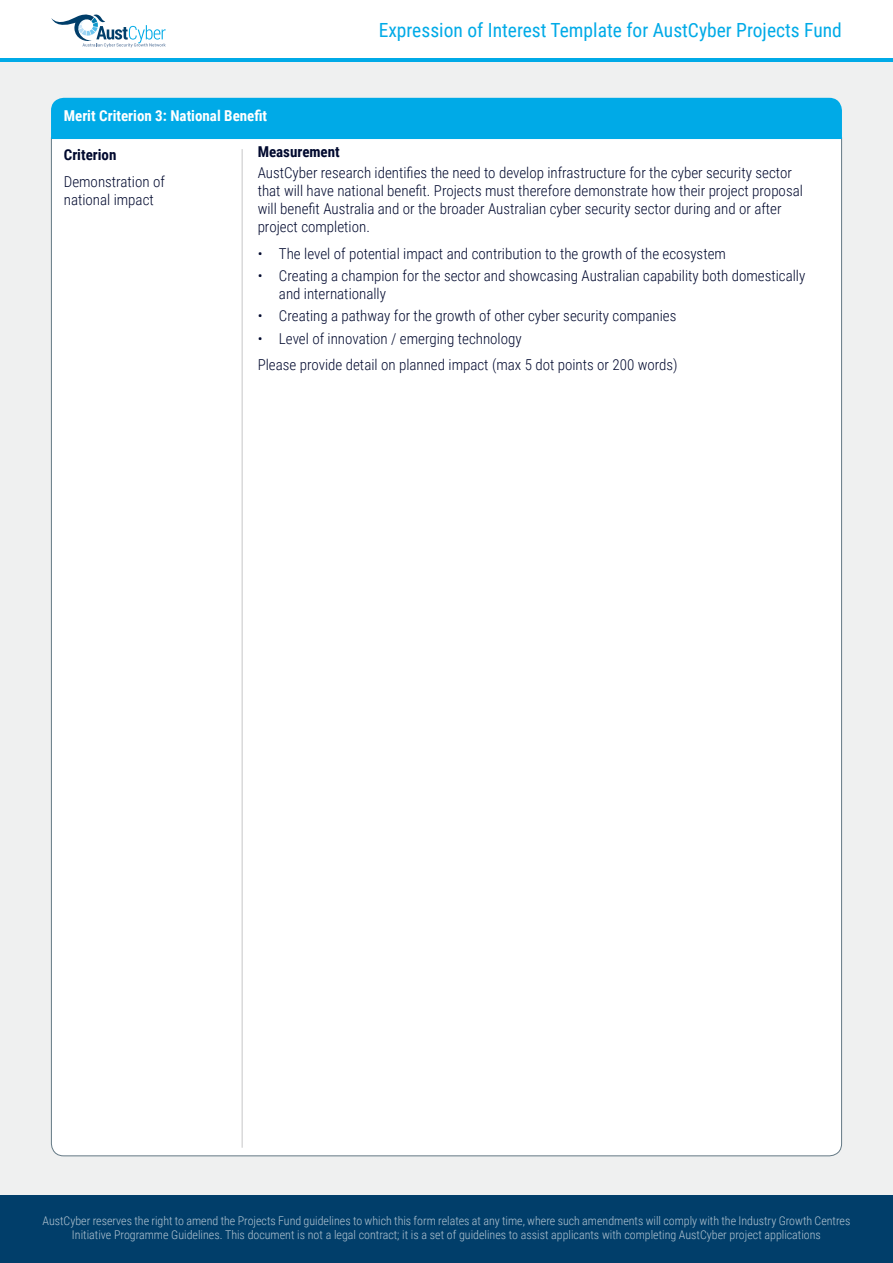
<style>
.page{position:relative;width:893px;height:1263px;background:#fff}
.page>*{position:absolute;margin:0;border:0;box-sizing:border-box;transform-origin:0 0}
.t1{font:19.5px "Roboto Condensed";color:#00aae7}
.Text{font:300 15px/18px "Roboto Condensed";color:#00092e}
.Heading{font:700 15px "Roboto Condensed";color:#fff}
.Heading-2{font:700 15px "Roboto Condensed";color:#00092e}
.Text-2{font:700 15px "Roboto Condensed";color:#00092e}
.t2{font:300 12px/14.4px "Roboto Condensed";color:#b3c5d2;text-align:center}
</style>
<div class="page">
<hr style="left:0;top:58px;width:893px;height:4px;background:#00aae7">
<div style="left:0;top:1195px;width:893px;height:68px;background:#013e6a"></div>
<div style="left:0;top:62px;width:893px;height:1133px;background:#eff0f0"></div>
<svg style="left:51px;top:14px;width:115px;height:33px"></svg>
<div style="left:51px;top:139px;width:791px;height:1017px;background:#fff"></div>
<div style="left:51px;top:98px;width:791px;height:41px;background:#00aae7"></div>
<hr style="left:242px;top:149px;width:1px;height:999px;background:#c6c6c7">
<h1 class="t1" style="left:379px;top:17px;width:465px">Expression of Interest Template for AustCyber Projects Fund</h1>
<p class="Heading" style="left:64px;top:105px;width:205px">Merit Criterion 3: National Benefit</p>
<p class="Heading-2" style="left:258px;top:141px;width:84px">Measurement</p>
<p class="Text" style="left:258px;top:163px;width:547px">AustCyber research identifies the need to develop infrastructure for the cyber security sector that will have national benefit. Projects must therefore demonstrate how their project proposal will benefit Australia and or the broader Australian cyber security sector during and or after project completion.</p>
<p class="Text" style="left:258px;top:244px;width:470px">• The level of potential impact and contribution to the growth of the ecosystem</p>
<p class="Text" style="left:279px;top:266px;width:528px;text-indent:-21px">• Creating a champion for the sector and showcasing Australian capability both domestically and internationally</p>
<p class="Text" style="left:258px;top:306px;width:420px">• Creating a pathway for the growth of other cyber security companies</p>
<p class="Text" style="left:258px;top:329px;width:265px">• Level of innovation / emerging technology</p>
<p class="Text" style="left:258px;top:355px;width:421px">Please provide detail on planned impact (max 5 dot points or 200 words)</p>
<p class="Text-2" style="left:64px;top:144px;width:54px">Criterion</p>
<p class="Text" style="left:64px;top:172px;width:103px">Demonstration of national impact</p>
<p class="t2" style="left:43px;top:1212px;width:809px">AustCyber reserves the right to amend the Projects Fund guidelines to which this form relates at any time, where such amendments will comply with the Industry Growth Centres<br>Initiative Programme Guidelines. This document is not a legal contract; it is a set of guidelines to assist applicants with completing AustCyber project applications</p>
</div>
